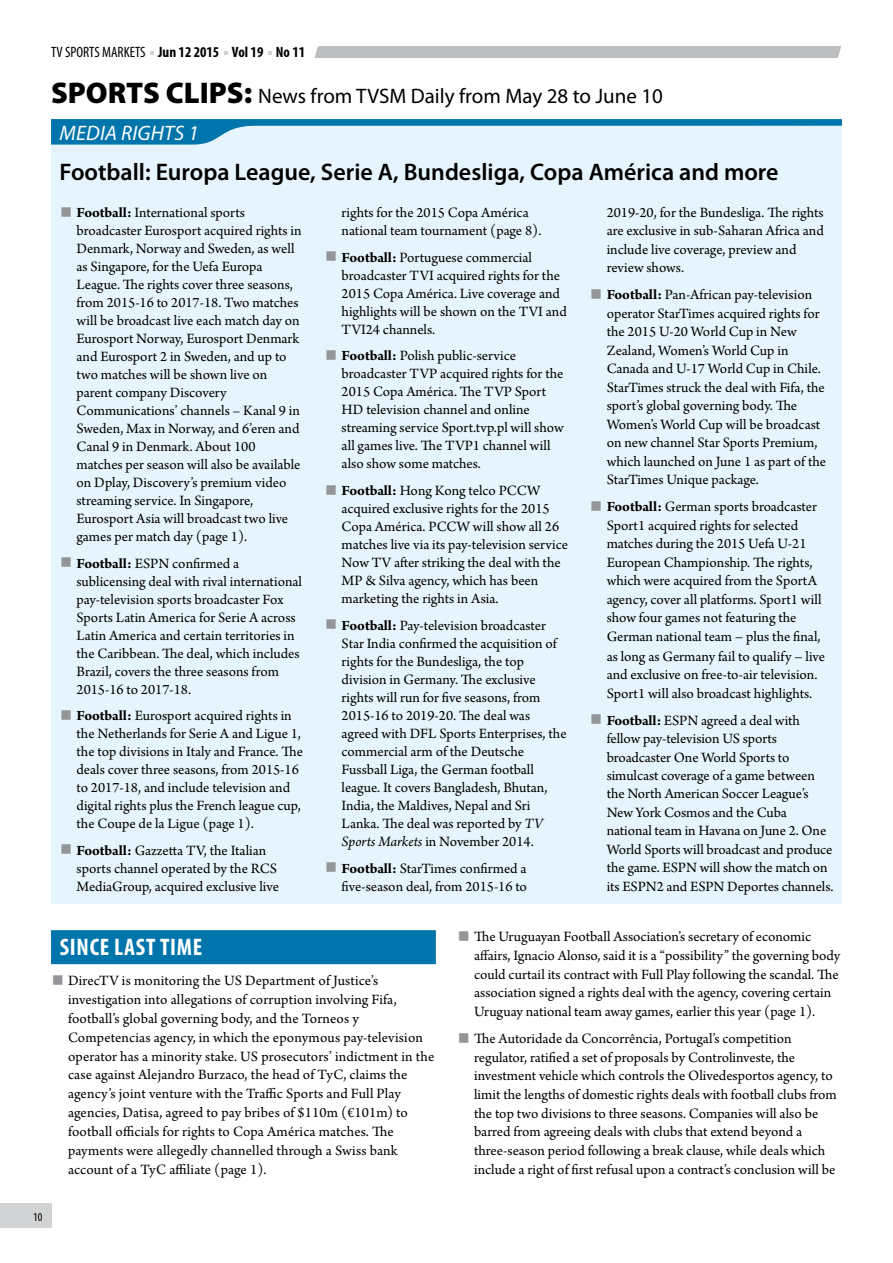
<style>
.page{position:relative;width:893px;height:1263px;background:#fff}
.page>*{position:absolute;margin:0;border:0;box-sizing:border-box;transform-origin:0 0}
.t1{font:600 24px "Myriad Pro";color:#000}
.t2{font:700 condensed 24px "Myriad Pro";letter-spacing:.03em;color:#fff}
.t3{font:21px "Myriad Pro";color:#000}
.t4{font:italic 21px "Myriad Pro";letter-spacing:.01em;color:#fff}
.t5{font:15px/18px "Arno Pro";color:#000}
.t6{font:700 condensed 15px "Myriad Pro";color:#000}
.t7{font:condensed 12px "Myriad Pro";color:#000}
.s1{font-weight:400}
.s2{font-weight:900;font-size:30px}
.s3{font-weight:700;font-size:42px;color:#939598}
.s4{font-weight:700}
.s5{font-size:16.2px}
.s6{font-style:italic}
</style>
<div class="page">
<div style="left:0;top:1204px;width:51px;height:24px;background:#d1d3d4"></div>
<div style="left:315px;top:46px;width:526px;height:12px;background:#bcbec0"></div>
<div style="left:51px;top:930px;width:385px;height:34px;background:#0075ac"></div>
<div style="left:51px;top:119px;width:791px;height:785px;background:#e6f5fd"></div>
<svg style="left:51px;top:119px;width:791px;height:26px"></svg>
<p class="t6" style="left:51px;top:43px;width:256px"><span class="s1">TV SPORTS MARKETS</span> JUN 12 2015 VOL 19 NO 11</p>
<h2 class="t3" style="left:51px;top:83px;width:613px"><span class="s2">SPORTS CLIPS:</span> News from TVSM Daily from May 28 to June 10</h2>
<h2 class="t4" style="left:60px;top:120px;width:141px">MEDIA RIGHTS 1</h2>
<h1 class="t1" style="left:60px;top:157px;width:721px">Football: Europa League, Serie A, Bundesliga, Copa América and more</h1>
<p class="t5" style="left:77px;top:204px;width:227px;text-indent:-17px"><span class="s3">■</span> <span class="s4">Football:</span> International sports broadcaster Eurosport acquired rights in Denmark, Norway and Sweden, as well as Singapore, for the Uefa Europa League. The rights cover three seasons, from 2015-16 to 2017-18. Two matches will be broadcast live each match day on Eurosport Norway, Eurosport Denmark and Eurosport 2 in Sweden, and up to two matches will be shown live on parent company Discovery Communications’ channels – Kanal 9 in Sweden, Max in Norway, and 6’eren and Canal 9 in Denmark. About 100 matches per season will also be available on Dplay, Discovery’s premium video streaming service. In Singapore, Eurosport Asia will broadcast two live games per match day (page 1).</p>
<p class="t5" style="left:77px;top:555px;width:227px;text-indent:-17px"><span class="s3">■</span> <span class="s4">Football:</span> ESPN confirmed a sublicensing deal with rival international pay-television sports broadcaster Fox Sports Latin America for Serie A across Latin America and certain territories in the Caribbean. The deal, which includes Brazil, covers the three seasons from 2015-16 to 2017-18.</p>
<p class="t5" style="left:77px;top:707px;width:228px;text-indent:-17px"><span class="s3">■</span> <span class="s4">Football:</span> Eurosport acquired rights in the Netherlands for Serie A and Ligue 1, the top divisions in Italy and France. The deals cover three seasons, from 2015-16 to 2017-18, and include television and digital rights plus the French league cup, the Coupe de la Ligue (page 1).</p>
<p class="t5" style="left:77px;top:842px;width:204px;text-indent:-17px"><span class="s3">■</span> <span class="s4">Football:</span> Gazzetta TV, the Italian sports channel operated by the RCS<br>MediaGroup, acquired exclusive live</p>
<p class="t5" style="left:607px;top:204px;width:219px;line-height:18.5px">2019-20, for the Bundesliga. The rights are exclusive in sub-Saharan Africa and include live coverage, preview and review shows.</p>
<p class="t5" style="left:607px;top:286px;width:221px;line-height:18.5px;text-indent:-17px"><span class="s3">■</span> <span class="s4">Football:</span> Pan-African pay-television operator StarTimes acquired rights for the 2015 U-20 World Cup in New Zealand, Women’s World Cup in Canada and U-17 World Cup in Chile.<br>StarTimes struck the deal with Fifa, the sport’s global governing body. The Women’s World Cup will be broadcast on new channel Star Sports Premium, which launched on June 1 as part of the StarTimes Unique package.</p>
<p class="t5" style="left:607px;top:498px;width:220px;line-height:18.6px;text-indent:-17px"><span class="s3">■</span> <span class="s4">Football:</span> German sports broadcaster Sport1 acquired rights for selected matches during the 2015 Uefa U-21<br>European Championship. The rights, which were acquired from the SportA agency, cover all platforms. Sport1 will show four games not featuring the German national team <span class="s5">–</span> plus the final, as long as Germany fail to qualify <span class="s5">–</span> live and exclusive on free-to-air television.<br>Sport1 will also broadcast highlights.</p>
<p class="t5" style="left:607px;top:712px;width:228px;line-height:18.5px;text-indent:-17px"><span class="s3">■</span> <span class="s4">Football:</span> ESPN agreed a deal with fellow pay-television US sports broadcaster One World Sports to simulcast coverage of a game between the North American Soccer League’s New York Cosmos and the Cuba national team in Havana on June 2. One World Sports will broadcast and produce the game. ESPN will show the match on its ESPN2 and ESPN Deportes channels.</p>
<p class="t5" style="left:342px;top:204px;width:201px">rights for the 2015 Copa América national team tournament (page 8).</p>
<p class="t5" style="left:342px;top:249px;width:227px;text-indent:-17px"><span class="s3">■</span> <span class="s4">Football:</span> Portuguese commercial broadcaster TVI acquired rights for the 2015 Copa América. Live coverage and highlights will be shown on the TVI and TVI24 channels.</p>
<p class="t5" style="left:342px;top:348px;width:224px;text-indent:-17px"><span class="s3">■</span> <span class="s4">Football:</span> Polish public-service broadcaster TVP acquired rights for the 2015 Copa América. The TVP Sport HD television channel and online streaming service Sport.tvp.pl will show all games live. The TVP1 channel will also show some matches.</p>
<p class="t5" style="left:342px;top:482px;width:228px;text-indent:-17px"><span class="s3">■</span> <span class="s4">Football:</span> Hong Kong telco PCCW acquired exclusive rights for the 2015<br>Copa América. PCCW will show all 26 matches live via its pay-television service Now TV after striking the deal with the MP &amp; Silva agency, which has been marketing the rights in Asia.</p>
<p class="t5" style="left:342px;top:617px;width:227px;text-indent:-17px"><span class="s3">■</span> <span class="s4">Football:</span> Pay-television broadcaster Star India confirmed the acquisition of rights for the Bundesliga, the top division in Germany. The exclusive rights will run for five seasons, from 2015-16 to 2019-20. The deal was agreed with DFL Sports Enterprises, the commercial arm of the Deutsche Fussball Liga, the German football league. It covers Bangladesh, Bhutan, India, the Maldives, Nepal and Sri Lanka. The deal was reported by <span class="s6">TV Sports Markets</span> in November 2014.</p>
<p class="t5" style="left:325px;top:860px;width:204px;text-align:right"><span class="s3">■</span> <span class="s4">Football:</span> StarTimes confirmed a five-season deal, from 2015-16 to</p>
<h1 class="t2" style="left:60px;top:932px;width:144px">SINCE LAST TIME</h1>
<p class="t5" style="left:68px;top:972px;width:368px;line-height:18.9px;text-indent:-17px"><span class="s3">■</span> DirecTV is monitoring the US Department of Justice’s investigation into allegations of corruption involving Fifa, football’s global governing body, and the Torneos y Competencias agency, in which the eponymous pay-television operator has a minority stake. US prosecutors’ indictment in the case against Alejandro Burzaco, the head of TyC, claims the agency’s joint venture with the Traffic Sports and Full Play agencies, Datisa, agreed to pay bribes of $110m (€101m) to football officials for rights to Copa América matches. The payments were allegedly channelled through a Swiss bank account of a TyC affiliate (page 1).</p>
<p class="t7" style="left:33px;top:1209px;width:11px">10</p>
<p class="t5" style="left:474px;top:928px;width:368px;line-height:18.6px;text-indent:-17px"><span class="s3">■</span> The Uruguayan Football Association’s secretary of economic affairs, Ignacio Alonso, said it is a “possibility” the governing body could curtail its contract with Full Play following the scandal. The association signed a rights deal with the agency, covering certain Uruguay national team away games, earlier this year (page 1).</p>
<p class="t5" style="left:474px;top:1030px;width:364px;line-height:18.6px;text-indent:-17px"><span class="s3">■</span> The Autoridade da Concorrência, Portugal’s competition regulator, ratified a set of proposals by Controlinveste, the investment vehicle which controls the Olivedesportos agency, to limit the lengths of domestic rights deals with football clubs from the top two divisions to three seasons. Companies will also be barred from agreeing deals with clubs that extend beyond a three-season period following a break clause, while deals which include a right of first refusal upon a contract’s conclusion will be</p>
</div>
